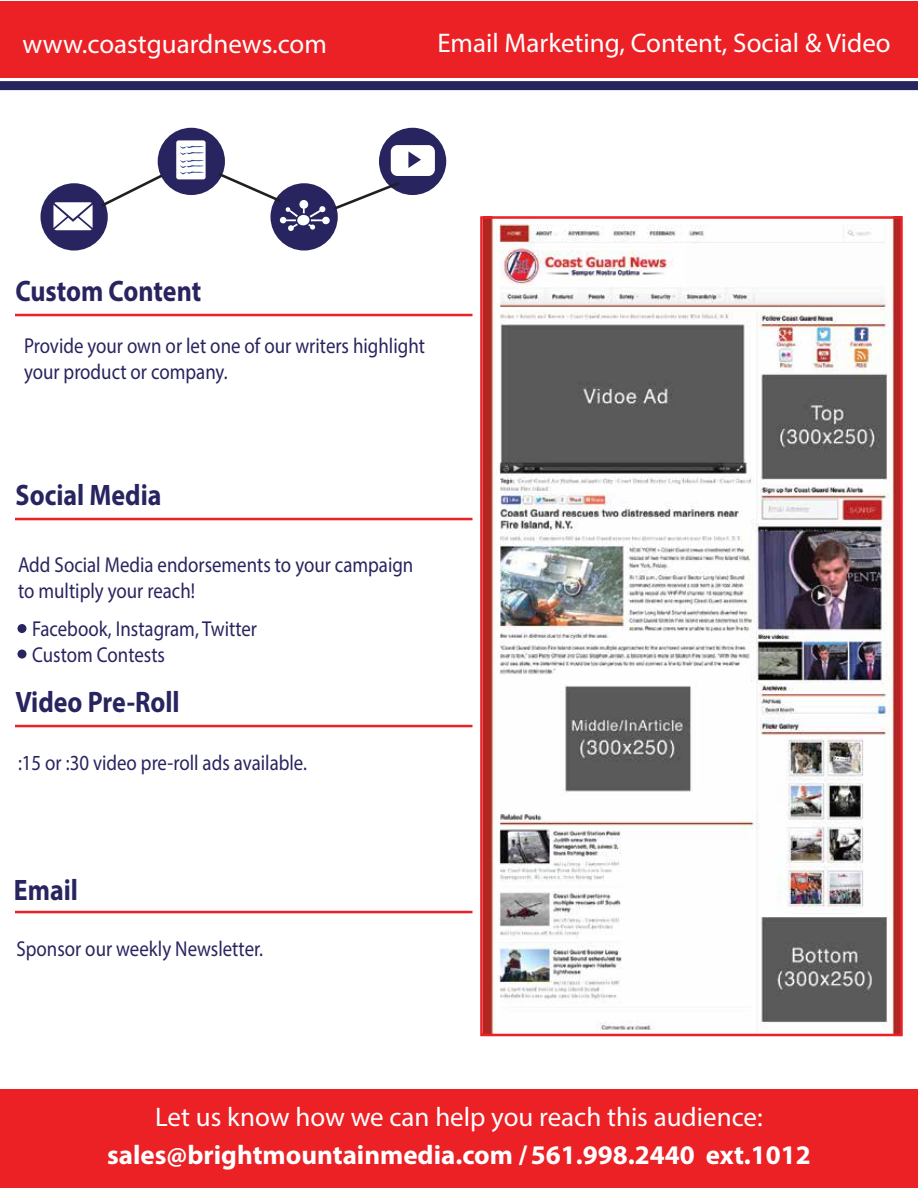
<style>
.page{position:relative;width:918px;height:1188px;background:#fff}
.page>*{position:absolute;margin:0;border:0;box-sizing:border-box;transform-origin:0 0}
.t1{font:700 29.7px "Myriad Pro";color:#28245f;scale:.87 1}
.t2{font:27px "Myriad Pro";color:#fff}
.t3{font:700 27px "Myriad Pro";color:#fff}
.t4{font:21.6px/26px "Myriad Pro";color:#28245f;scale:.87 1}
</style>
<div class="page">
<div style="left:0;top:1px;width:918px;height:76px;background:#eb2126"></div>
<div style="left:0;top:81px;width:918px;height:9px;background:#28245f"></div>
<div style="left:0;top:1089px;width:918px;height:99px;background:#eb2126"></div>
<div style="left:40px;top:183px;width:68px;height:68px;background:#28245f;border-radius:50%"></div>
<div style="left:158px;top:128px;width:67px;height:67px;background:#28245f;border-radius:50%"></div>
<div style="left:270px;top:183px;width:68px;height:68px;background:#28245f;border-radius:50%"></div>
<div style="left:379px;top:128px;width:67px;height:67px;background:#28245f;border-radius:50%"></div>
<svg style="left:53px;top:202px;width:40px;height:28px"></svg>
<div style="left:176px;top:140px;width:30px;height:39px;background:#fff;border-radius:2px"></div>
<svg style="left:180px;top:145px;width:24px;height:29px"></svg>
<svg style="left:99px;top:172px;width:66px;height:37px"></svg>
<svg style="left:216px;top:145px;width:219px;height:86px"></svg>
<div style="left:17px;top:624px;width:9px;height:9px;background:#28245f;border-radius:50%"></div>
<div style="left:17px;top:650px;width:9px;height:9px;background:#28245f;border-radius:50%"></div>
<hr style="left:15px;top:314px;width:458px;height:2px;background:#eb2126">
<hr style="left:15px;top:518px;width:458px;height:2px;background:#eb2126">
<hr style="left:15px;top:725px;width:458px;height:2px;background:#eb2126">
<hr style="left:15px;top:911px;width:458px;height:2px;background:#eb2126">
<img style="left:484px;top:220px;width:415px;height:812px">
<div style="left:480px;top:216px;width:423px;height:820px;border:3px solid #eb2126"></div>
<div style="left:686px;top:244px;width:204px;height:42px;background:#fdfdfe"></div>
<p class="t2" style="left:23px;top:28px;width:306px">www.coastguardnews.com</p>
<p class="t2" style="left:437px;top:26px;width:455px">Email Marketing, Content, Social &amp; Video</p>
<h1 class="t1" style="left:15px;top:272px;width:215px">Custom Content</h1>
<p class="t4" style="left:24px;top:332px;width:462px">Provide your own or let one of our writers highlight your product or company.</p>
<h1 class="t1" style="left:15px;top:476px;width:169px">Social Media</h1>
<p class="t4" style="left:18px;top:551px;width:456px">Add Social Media endorsements to your campaign to multiply your reach!</p>
<p class="t4" style="left:32px;top:615px;width:260px">Facebook, Instagram, Twitter<br>Custom Contests</p>
<h1 class="t1" style="left:15px;top:683px;width:190px">Video Pre-Roll</h1>
<p class="t4" style="left:18px;top:749px;width:334px">:15 or :30 video pre-roll ads available.</p>
<h1 class="t1" style="left:14px;top:870px;width:75px">Email</h1>
<p class="t4" style="left:16px;top:935px;width:285px">Sponsor our weekly Newsletter.</p>
<p class="t2" style="left:155px;top:1100px;width:609px">Let us know how we can help you reach this audience:</p>
<p class="t3" style="left:107px;top:1137px;width:705px">sales@brightmountainmedia.com /561.998.2440 ext.1012</p>
</div>
